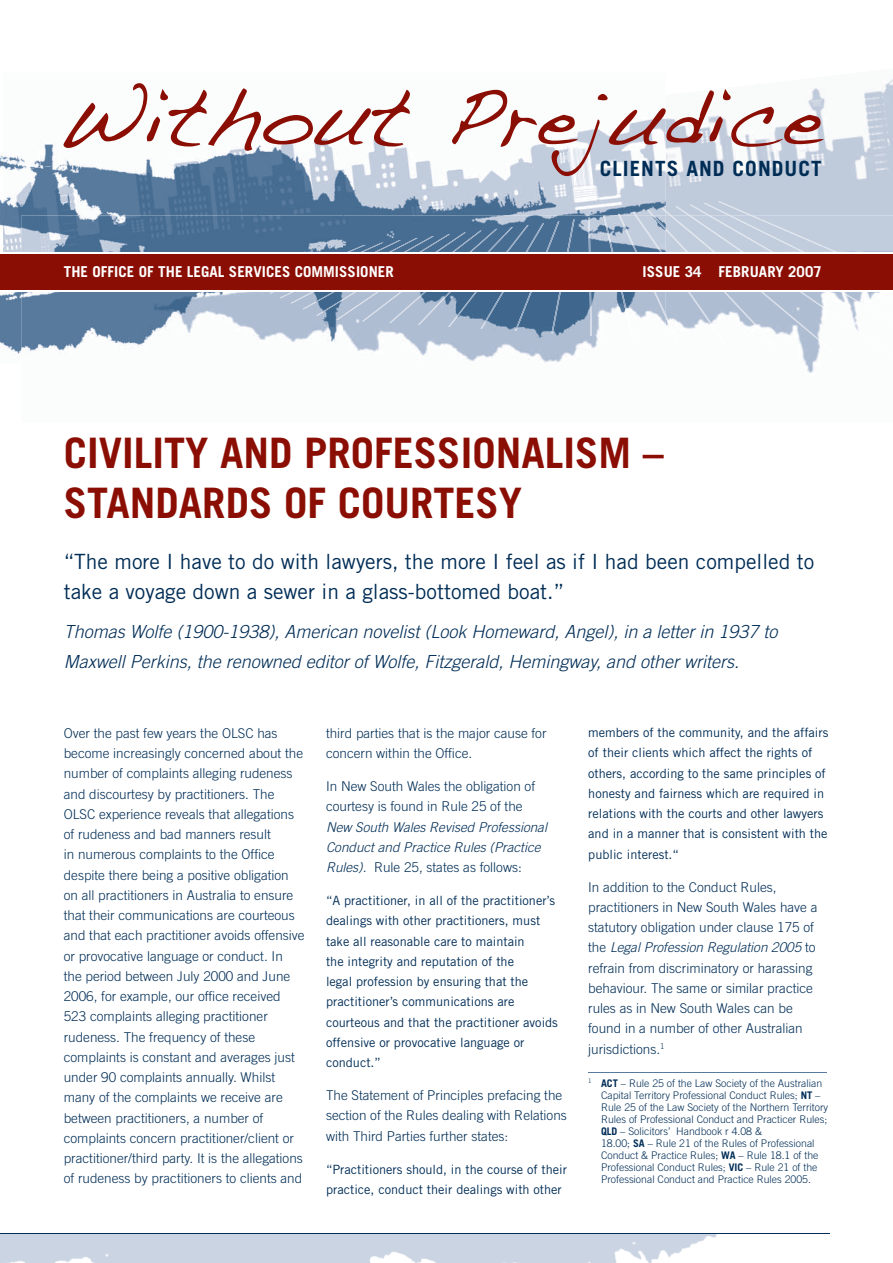
<style>
.page{position:relative;width:893px;height:1263px;background:#fff}
.page>*{position:absolute;margin:0;border:0;box-sizing:border-box;transform-origin:0 0}
.t1{font:84px "Handwriting Dakota";color:#8b0e04}
.t2{font:700 42px/50.4px "Trade Gothic";color:#8b0e04}
.t3{font:21px/30px "Trade Gothic";color:#002d56}
.t4{font:700 21px "Trade Gothic";letter-spacing:.05em;color:#002d56}
.t5{font:italic 300 18px/30px "Trade Gothic";color:#002d56}
.t6{font:700 15px "Trade Gothic";letter-spacing:.005em;color:#fff}
.t7{font:300 13.5px/20.2px "Trade Gothic";color:#002d56}
.t8{font:italic 300 13.5px/20.2px "Trade Gothic";color:#002d56}
.t9{font:12.75px/20.2px "Trade Gothic";color:#002d56}
.t10{font:300 10.5px/12px "Trade Gothic";color:#002d56}
.s1{font-style:normal}
.s2{font-style:italic}
.s3{font-weight:700}
</style>
<div class="page">
<svg style="left:21px;top:79px;width:872px;height:136px"></svg>
<img style="left:0;top:153px;width:21px;height:99px">
<img style="left:666px;top:292px;width:153px;height:81px">
<img style="left:21px;top:292px;width:645px;height:71px">
<img style="left:21px;top:215px;width:649px;height:37px">
<img style="left:275px;top:245px;width:18px;height:7px">
<img style="left:270px;top:292px;width:10px;height:2px">
<img style="left:293px;top:242px;width:18px;height:10px">
<img style="left:280px;top:292px;width:11px;height:6px">
<img style="left:311px;top:240px;width:19px;height:12px">
<img style="left:291px;top:292px;width:12px;height:11px">
<img style="left:330px;top:238px;width:19px;height:14px">
<img style="left:303px;top:292px;width:13px;height:17px">
<img style="left:349px;top:236px;width:21px;height:16px">
<img style="left:316px;top:292px;width:20px;height:24px">
<img style="left:370px;top:234px;width:21px;height:18px">
<img style="left:336px;top:292px;width:26px;height:28px">
<img style="left:391px;top:232px;width:21px;height:20px">
<img style="left:362px;top:292px;width:27px;height:29px">
<img style="left:412px;top:231px;width:23px;height:21px">
<img style="left:389px;top:292px;width:29px;height:31px">
<img style="left:435px;top:229px;width:23px;height:23px">
<img style="left:418px;top:292px;width:30px;height:33px">
<img style="left:458px;top:227px;width:24px;height:25px">
<img style="left:448px;top:292px;width:33px;height:35px">
<img style="left:482px;top:225px;width:26px;height:27px">
<img style="left:481px;top:292px;width:26px;height:37px">
<img style="left:508px;top:223px;width:26px;height:29px">
<img style="left:515px;top:292px;width:19px;height:39px">
<img style="left:534px;top:221px;width:25px;height:31px">
<img style="left:551px;top:292px;width:11px;height:41px">
<img style="left:561px;top:219px;width:14px;height:33px">
<img style="left:589px;top:292px;width:3px;height:44px">
<img style="left:588px;top:217px;width:3px;height:35px">
<img style="left:620px;top:292px;width:13px;height:46px">
<img style="left:603px;top:215px;width:32px;height:37px">
<img style="left:666px;top:314px;width:12px;height:27px">
<img style="left:651px;top:292px;width:15px;height:26px">
<svg style="left:633px;top:212px;width:4px;height:3px"></svg>
<img style="left:684px;top:292px;width:34px;height:52px">
<img style="left:635px;top:215px;width:31px;height:37px">
<svg style="left:647px;top:210px;width:7px;height:5px"></svg>
<img style="left:718px;top:292px;width:35px;height:55px">
<img style="left:666px;top:228px;width:4px;height:24px">
<img style="left:652px;top:215px;width:14px;height:15px">
<svg style="left:661px;top:208px;width:11px;height:7px"></svg>
<img style="left:753px;top:292px;width:38px;height:59px">
<img style="left:670px;top:215px;width:18px;height:37px">
<img style="left:675px;top:205px;width:29px;height:10px">
<img style="left:791px;top:292px;width:68px;height:63px">
<img style="left:688px;top:215px;width:77px;height:37px">
<img style="left:829px;top:292px;width:43px;height:31px">
<img style="left:708px;top:215px;width:20px;height:34px">
<img style="left:765px;top:249px;width:30px;height:3px">
<img style="left:704px;top:203px;width:14px;height:12px">
<img style="left:870px;top:292px;width:10px;height:6px">
<img style="left:728px;top:215px;width:72px;height:34px">
<img style="left:795px;top:249px;width:26px;height:3px">
<img style="left:718px;top:201px;width:34px;height:14px">
<img style="left:750px;top:215px;width:77px;height:32px">
<img style="left:821px;top:246px;width:72px;height:6px">
<div style="left:0;top:253px;width:893px;height:38px;background:#8b0e04"></div>
<hr style="left:0;top:290px;width:893px;height:2px;background:#fff">
<hr style="left:588px;top:1072px;width:238px;height:1px;background:#587a9d">
<img style="left:0;top:1234px;width:717px;height:29px">
<hr style="left:0;top:1233px;width:829px;height:1px;background:#002d56">
<h1 class="t1" style="left:57px;top:55px;width:768px">Without Prejudice</h1>
<h3 class="t4" style="left:600px;top:161px;width:223px">CLIENTS AND CONDUCT</h3>
<p class="t6" style="left:64px;top:266px;width:332px">THE OFFICE OF THE LEGAL SERVICES COMMISSIONER</p>
<p class="t6" style="left:643px;top:266px;width:181px">ISSUE 34 FEBRUARY 2007</p>
<h2 class="t2" style="left:64px;top:431px;width:601px">CIVILITY AND PROFESSIONALISM –<br>STANDARDS OF COURTESY</h2>
<h3 class="t3" style="left:64px;top:548px;width:752px">“The more I have to do with lawyers, the more I feel as if I had been compelled to take a voyage down a sewer in a glass-bottomed boat.”</h3>
<h3 class="t5" style="left:64px;top:618px;width:715px">Thomas Wolfe (1900-1938), American novelist (Look Homeward, Angel), in a letter in 1937 to<br>Maxwell Perkins, the renowned editor of Wolfe, Fitzgerald, Hemingway, and other writers.</h3>
<p class="t7" style="left:64px;top:724px;width:242px">Over the past few years the OLSC has become increasingly concerned about the number of complaints alleging rudeness and discourtesy by practitioners. The OLSC experience reveals that allegations of rudeness and bad manners result<br>in numerous complaints to the Office despite there being a positive obligation on all practitioners in Australia to ensure that their communications are courteous and that each practitioner avoids offensive or provocative language or conduct. In<br>the period between July 2000 and June 2006, for example, our office received 523 complaints alleging practitioner rudeness. The frequency of these complaints is constant and averages just under 90 complaints annually. Whilst many of the complaints we receive are between practitioners, a number of complaints concern practitioner/client or practitioner/third party. It is the allegations of rudeness by practitioners to clients and</p>
<p class="t7" style="left:326px;top:724px;width:222px">third parties that is the major cause for concern within the Office.</p>
<p class="t7" style="left:326px;top:777px;width:211px">In New South Wales the obligation of courtesy is found in Rule 25 of the</p>
<p class="t8" style="left:326px;top:818px;width:223px">New South Wales Revised Professional<br>Conduct and Practice Rules (Practice<br>Rules). <span class="s1">Rule 25, states as follows:</span></p>
<p class="t9" style="left:326px;top:891px;width:233px">“A practitioner, in all of the practitioner’s dealings with other practitioners, must take all reasonable care to maintain<br>the integrity and reputation of the<br>legal profession by ensuring that the practitioner’s communications are courteous and that the practitioner avoids offensive or provocative language or conduct.”</p>
<p class="t7" style="left:326px;top:1086px;width:242px">The Statement of Principles prefacing the section of the Rules dealing with Relations with Third Parties further states:</p>
<p class="t9" style="left:326px;top:1160px;width:242px">“Practitioners should, in the course of their practice, conduct their dealings with other</p>
<p class="t9" style="left:588px;top:723px;width:242px">members of the community, and the affairs of their clients which affect the rights of others, according to the same principles of honesty and fairness which are required in relations with the courts and other lawyers and in a manner that is consistent with the public interest.“</p>
<p class="t7" style="left:588px;top:878px;width:231px">In addition to the Conduct Rules, practitioners in New South Wales have a statutory obligation under clause 175 of the <span class="s2">Legal Profession Regulation 2005</span> to refrain from discriminatory or harassing behaviour. The same or similar practice rules as in New South Wales can be found in a number of other Australian jurisdictions.<sup>1</sup></p>
<p class="t10" style="left:601px;top:1078px;width:229px;text-indent:-13px"><sup>1</sup> <span class="s3">ACT</span> – Rule 25 of the Law Society of the Australian Capital Territory Professional Conduct Rules; <span class="s3">NT</span> – Rule 25 of the Law Society of the Northern Territory Rules of Professional Conduct and Practicer Rules; <span class="s3">QLD</span> – Solicitors’ Handbook r 4.08 &amp;<br>18.00; <span class="s3">SA</span> – Rule 21 of the Rules of Professional Conduct &amp; Practice Rules; <span class="s3">WA</span> – Rule 18.1 of the Professional Conduct Rules; <span class="s3">VIC</span> – Rule 21 of the Professional Conduct and Practice Rules 2005.</p>
</div>
